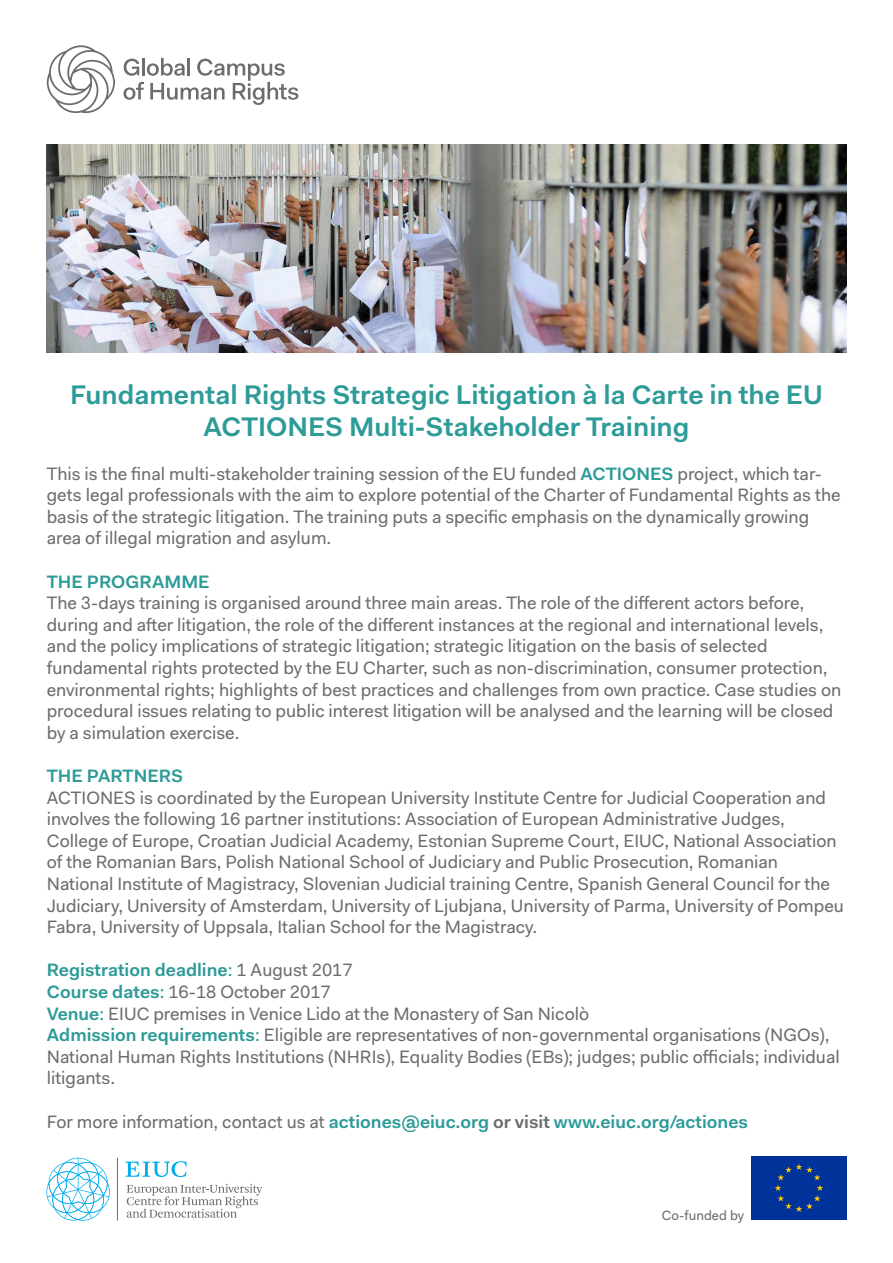
<style>
.page{position:relative;width:893px;height:1263px;background:#fff}
.page>*{position:absolute;margin:0;border:0;box-sizing:border-box;transform-origin:0 0}
.t1{font:600 27px/32.4px "Fakt Pro";color:#2d9b98;text-align:center}
.t2{font:18px/21.6px "Fakt Pro";color:#6c6d70}
.t3{font:600 18px "Fakt Pro";color:#2d9b98}
.t4{font:13.5px "Fakt Pro";color:#6c6d70}
.s1{font-weight:600;color:#2d9b98}
.s2{color:#2d9b98}
.s3{font-weight:400;color:#6c6d70}
.s4{color:#6c6d70}
</style>
<div class="page">
<img style="left:47px;top:145px;width:799px;height:208px">
<svg style="left:124px;top:58px;width:174px;height:47px"></svg>
<svg style="left:47px;top:46px;width:68px;height:67px"></svg>
<svg style="left:46px;top:1158px;width:64px;height:63px"></svg>
<svg style="left:125px;top:1161px;width:62px;height:16px"></svg>
<svg style="left:127px;top:1184px;width:135px;height:34px"></svg>
<hr style="left:117px;top:1158px;width:1px;height:62px;background:#6c6d70">
<div style="left:752px;top:1156px;width:94px;height:63px;background:#039"></div>
<h1 class="t1" style="left:70px;top:378px;width:754px">Fundamental Rights Strategic Litigation à la Carte in the EU<br>ACTIONES Multi-Stakeholder Training</h1>
<p class="t2" style="left:47px;top:462px;width:795px">This is the final multi-stakeholder training session of the EU funded <span class="s1">ACTIONES</span> project, which tar&shy;gets legal professionals with the aim to explore potential of the Charter of Fundamental Rights as the basis of the strategic litigation. The training puts a specific emphasis on the dynamically growing area of illegal migration and asylum.</p>
<p class="t3" style="left:47px;top:569px;width:164px">THE PROGRAMME</p>
<p class="t2" style="left:47px;top:592px;width:796px">The 3-days training is organised around three main areas. The role of the different actors before, during and after litigation, the role of the different instances at the regional and international levels, and the policy implications of strategic litigation; strategic litigation on the basis of selected fundamental rights protected by the EU Charter, such as non-discrimination, consumer protection, environmental rights; highlights of best practices and challenges from own practice. Case studies on procedural issues relating to public interest litigation will be analysed and the learning will be closed by a simulation exercise.</p>
<p class="t3" style="left:47px;top:764px;width:138px">THE PARTNERS</p>
<p class="t2" style="left:47px;top:786px;width:799px">ACTIONES is coordinated by the European University Institute Centre for Judicial Cooperation and involves the following 16 partner institutions: Association of European Administrative Judges, College of Europe, Croatian Judicial Academy, Estonian Supreme Court, EIUC, National Association of the Romanian Bars, Polish National School of Judiciary and Public Prosecution, Romanian National Institute of Magistracy, Slovenian Judicial training Centre, Spanish General Council for the Judiciary, University of Amsterdam, University of Ljubjana, University of Parma, University of Pompeu Fabra, University of Uppsala, Italian School for the Magistracy.</p>
<p class="t2" style="left:47px;top:959px;width:794px"><span class="s1">Registration deadline</span><span class="s2">:</span> 1 August 2017<br><span class="s1">Course dates</span><span class="s2">:</span> 16-18 October 2017<br><span class="s1">Venue</span><span class="s2">:</span> EIUC premises in Venice Lido at the Monastery of San Nicolò<br><span class="s1">Admission requirements</span><span class="s2">:</span> Eligible are representatives of non-governmental organisations (NGOs), National Human Rights Institutions (NHRIs), Equality Bodies (EBs); judges; public officials; individual litigants.</p>
<p class="t3" style="left:47px;top:1109px;width:703px"><span class="s3">For more information, contact us at</span> actiones@eiuc.org <span class="s4">or visit</span> www.eiuc.org/actiones</p>
<p class="t4" style="left:662px;top:1207px;width:84px">Co-funded by</p>
</div>
